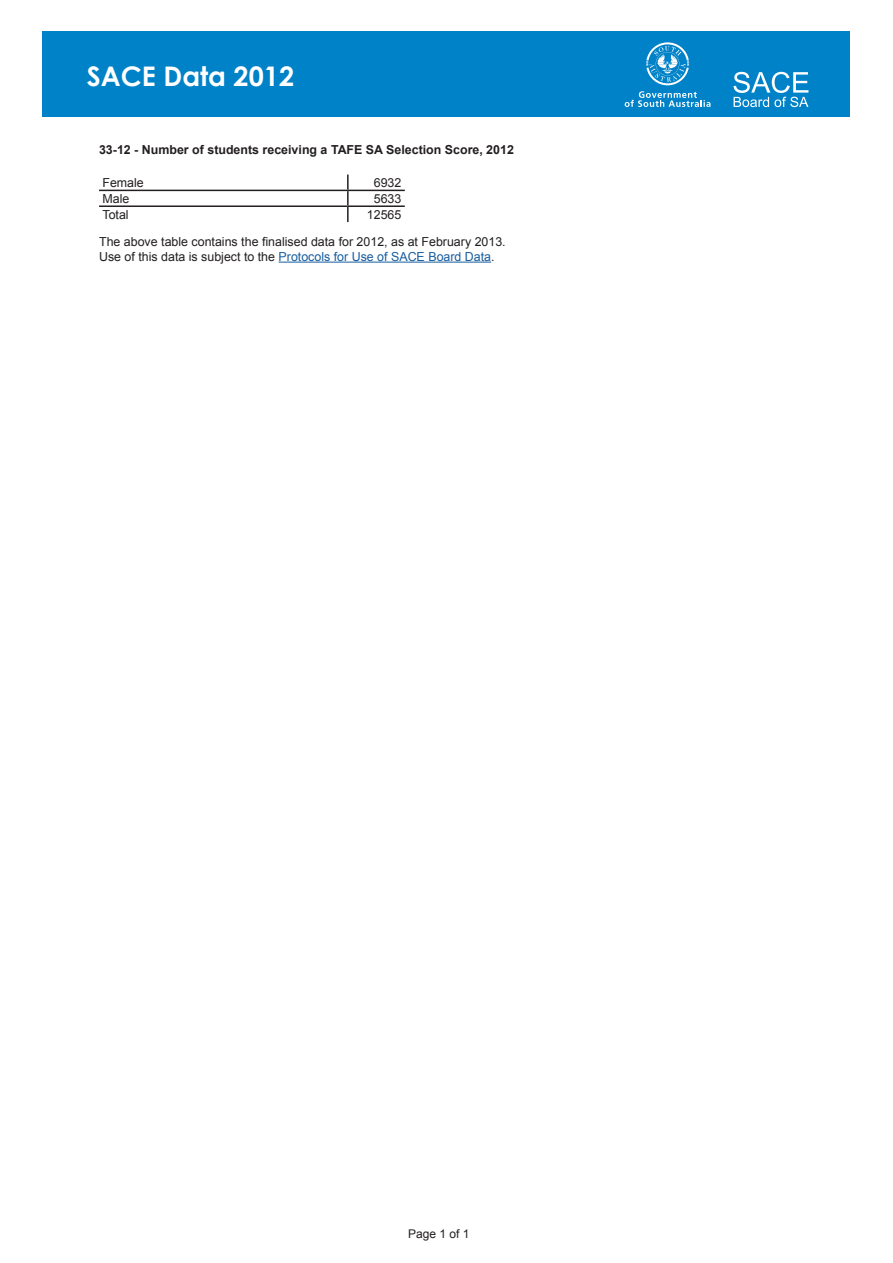
<style>
.page{position:relative;width:893px;height:1263px;background:#fff}
.page>*{position:absolute;margin:0;border:0;box-sizing:border-box;transform-origin:0 0}
.t1{font:700 27px "Century Gothic";color:#fff}
.t2{font:12.45px "Arial";color:#231f20}
.t3{font:12.45px "Arial";color:#175d9e}
.t4{font:700 12.45px "Arial";color:#231f20}
.t5{font:12px "Arial";color:#231f20}
.s1{color:#231f20}
</style>
<div class="page">
<div style="left:43px;top:32px;width:807px;height:85px;background:#0082c8"></div>
<svg style="left:734px;top:72px;width:74px;height:35px"></svg>
<svg style="left:625px;top:42px;width:86px;height:65px"></svg>
<hr style="left:279px;top:262px;width:212px;height:1px;background:#175d9e">
<hr style="left:99px;top:190px;width:249px;height:1px;background:#231f20">
<hr style="left:348px;top:190px;width:57px;height:1px;background:#231f20">
<hr style="left:99px;top:205px;width:249px;height:2px;background:#231f20">
<hr style="left:348px;top:205px;width:57px;height:2px;background:#231f20">
<svg style="left:347px;top:175px;width:2px;height:47px"></svg>
<h1 class="t1" style="left:87px;top:55px;width:209px">SACE Data 2012</h1>
<p class="t4" style="left:99px;top:141px;width:416px">33-12 - Number of students receiving a TAFE SA Selection Score, 2012</p>
<p class="t2" style="left:102px;top:174px;width:43px">Female</p>
<p class="t2" style="left:374px;top:174px;width:29px">6932</p>
<p class="t2" style="left:102px;top:190px;width:28px">Male</p>
<p class="t2" style="left:374px;top:190px;width:29px">5633</p>
<p class="t2" style="left:102px;top:206px;width:28px">Total</p>
<p class="t2" style="left:367px;top:206px;width:36px">12565</p>
<p class="t2" style="left:99px;top:233px;width:408px">The above table contains the finalised data for 2012, as at February 2013.</p>
<p class="t3" style="left:99px;top:248px;width:397px"><span class="s1">Use of this data is subject to the</span> Protocols for Use of SACE Board Data<span class="s1">.</span></p>
<p class="t5" style="left:408px;top:1225px;width:63px">Page 1 of 1</p>
</div>
